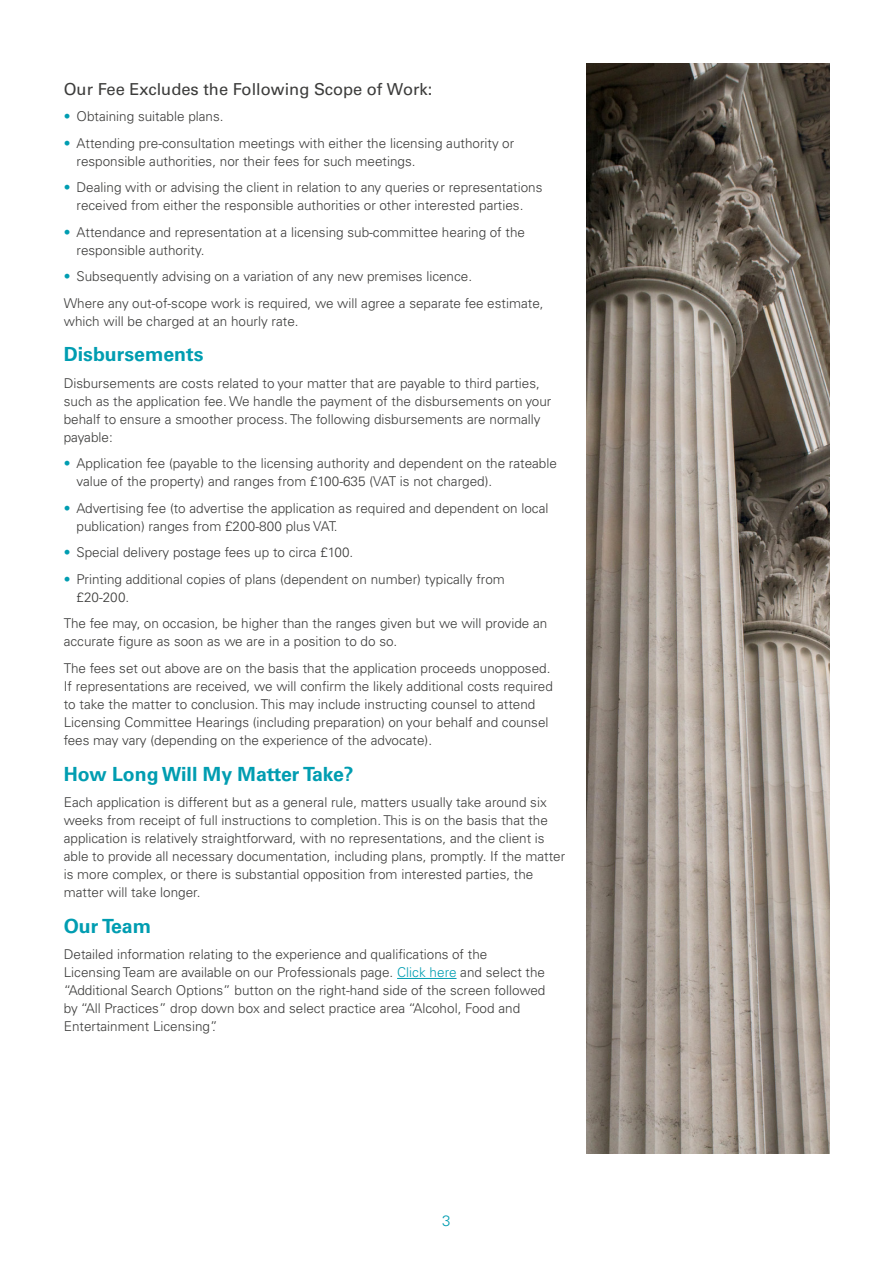
<style>
.page{position:relative;width:893px;height:1263px;background:#fff}
.page>*{position:absolute;margin:0;border:0;box-sizing:border-box;transform-origin:0 0}
.t1{font:700 19.5px "Univers LTCYR 65";color:#009db1}
.t2{font:16.5px "Univers LTCYR 55 Roman";color:#3c3c3b}
.t3{font:300 15px "Univers LTCYR 45";color:#009db1}
.t4{font:300 13.5px/18px "Univers LTCYR 45";color:#3c3c3b}
.s1{color:#009db1}
</style>
<div class="page">
<hr style="left:397px;top:978px;width:60px;height:1px;background:#009db1">
<img style="left:587px;top:64px;width:242px;height:1090px">
<p class="t2" style="left:64px;top:78px;width:370px">Our Fee Excludes the Following Scope of Work:</p>
<p class="t4" style="left:64px;top:107px;width:161px"><span class="s1">•</span> Obtaining suitable plans.</p>
<p class="t4" style="left:77px;top:134px;width:439px;text-indent:-13px"><span class="s1">•</span> Attending pre-consultation meetings with either the licensing authority or responsible authorities, nor their fees for such meetings.</p>
<p class="t4" style="left:64px;top:178px;width:480px;text-align:center"><span class="s1">•</span> Dealing with or advising the client in relation to any queries or representations received from either the responsible authorities or other interested parties.</p>
<p class="t4" style="left:77px;top:223px;width:450px;text-indent:-13px"><span class="s1">•</span> Attendance and representation at a licensing sub-committee hearing of the responsible authority.</p>
<p class="t4" style="left:64px;top:263px;width:481px;line-height:26.5px"><span class="s1">•</span> Subsequently advising on a variation of any new premises licence.<br>Where any out-of-scope work is required, we will agree a separate fee estimate,</p>
<p class="t4" style="left:64px;top:312px;width:236px">which will be charged at an hourly rate.</p>
<h1 class="t1" style="left:64px;top:341px;width:141px">Disbursements</h1>
<p class="t4" style="left:64px;top:374px;width:489px">Disbursements are costs related to your matter that are payable to third parties, such as the application fee. We handle the payment of the disbursements on your behalf to ensure a smoother process. The following disbursements are normally payable:</p>
<p class="t4" style="left:77px;top:454px;width:482px;text-indent:-13px"><span class="s1">•</span> Application fee (payable to the licensing authority and dependent on the rateable value of the property) and ranges from £100-635 (VAT is not charged).</p>
<p class="t4" style="left:77px;top:499px;width:473px;text-indent:-13px"><span class="s1">•</span> Advertising fee (to advertise the application as required and dependent on local publication) ranges from £200-800 plus VAT.</p>
<p class="t4" style="left:64px;top:543px;width:291px"><span class="s1">•</span> Special delivery postage fees up to circa £100.</p>
<p class="t4" style="left:77px;top:570px;width:430px;text-indent:-13px"><span class="s1">•</span> Printing additional copies of plans (dependent on number) typically from £20-200.</p>
<p class="t4" style="left:64px;top:614px;width:485px">The fee may, on occasion, be higher than the ranges given but we will provide an accurate figure as soon as we are in a position to do so.</p>
<p class="t4" style="left:64px;top:659px;width:491px">The fees set out above are on the basis that the application proceeds unopposed.<br>If representations are received, we will confirm the likely additional costs required to take the matter to conclusion. This may include instructing counsel to attend Licensing Committee Hearings (including preparation) on your behalf and counsel fees may vary (depending on the experience of the advocate).</p>
<h1 class="t1" style="left:64px;top:760px;width:291px">How Long Will My Matter Take?</h1>
<p class="t4" style="left:64px;top:793px;width:503px">Each application is different but as a general rule, matters usually take around six weeks from receipt of full instructions to completion. This is on the basis that the application is relatively straightforward, with no representations, and the client is able to provide all necessary documentation, including plans, promptly. If the matter is more complex, or there is substantial opposition from interested parties, the matter will take longer.</p>
<h1 class="t1" style="left:64px;top:912px;width:89px">Our Team</h1>
<p class="t4" style="left:64px;top:945px;width:483px">Detailed information relating to the experience and qualifications of the Licensing Team are available on our Professionals page. <span class="s1">Click here</span> and select the “Additional Search Options” button on the right-hand side of the screen followed by “All Practices” drop down box and select practice area “Alcohol, Food and Entertainment Licensing”.</p>
<p class="t3" style="left:442px;top:1211px;width:10px">3</p>
</div>
